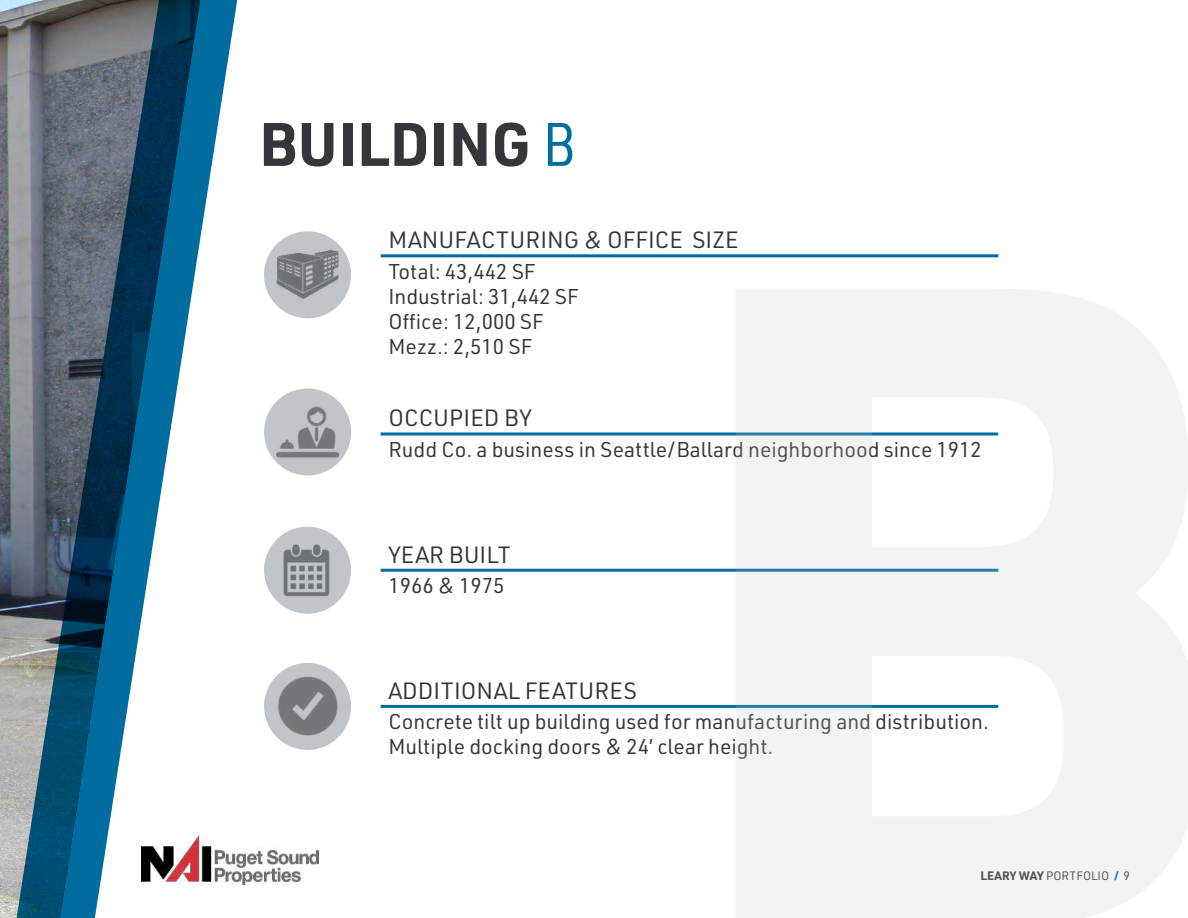
<style>
.page{position:relative;width:1188px;height:918px;background:#fff}
.page>*{position:absolute;margin:0;border:0;box-sizing:border-box;transform-origin:0 0}
.t1{font:700 60px "URWDIN";color:#353639}
.t2{font:23.1px "URWDIN";color:#353639}
.t3{font:21px/25.2px "URWDIN";color:#353639}
.t4{font:12px "URWDIN";color:#353639}
.s1{font-family:"URWDIN Semi Cond";font-weight:400;color:#006ca0}
.s2{font-weight:700}
.s3{font-weight:700;color:#006ca0}
</style>
<div class="page">
<img style="left:0;top:0;width:15px;height:918px">
<svg style="left:15px;top:0;width:223px;height:918px"></svg>
<hr style="left:381px;top:254px;width:617px;height:3px;background:#006ca0">
<hr style="left:381px;top:433px;width:617px;height:3px;background:#006ca0">
<hr style="left:381px;top:569px;width:617px;height:3px;background:#006ca0">
<hr style="left:381px;top:705px;width:617px;height:3px;background:#006ca0">
<div style="left:264px;top:231px;width:87px;height:87px;background:#c1c4c9;border-radius:50%"></div>
<img style="left:277px;top:250px;width:61px;height:51px">
<div style="left:264px;top:388px;width:87px;height:87px;background:#c1c4c9;border-radius:50%"></div>
<img style="left:276px;top:401px;width:63px;height:62px">
<div style="left:264px;top:527px;width:87px;height:87px;background:#c1c4c9;border-radius:50%"></div>
<img style="left:283px;top:544px;width:47px;height:53px">
<div style="left:264px;top:663px;width:87px;height:87px;background:#c1c4c9;border-radius:50%"></div>
<img style="left:275px;top:675px;width:65px;height:63px">
<img style="left:142px;top:836px;width:176px;height:48px">
<p class="t1" style="left:259px;top:103px;width:318px">BUILDING <span class="s1">B</span></p>
<p class="t2" style="left:388px;top:225px;width:352px">MANUFACTURING &amp; OFFICE SIZE</p>
<p class="t3" style="left:388px;top:258px;width:148px">Total: 43,442 SF</p>
<p class="t3" style="left:388px;top:283px;width:192px">Industrial: 31,442 SF</p>
<p class="t3" style="left:388px;top:308px;width:157px">Office: 12,000 SF</p>
<p class="t3" style="left:388px;top:333px;width:145px">Mezz.: 2,510 SF</p>
<p class="t2" style="left:388px;top:403px;width:145px">OCCUPIED BY</p>
<p class="t3" style="left:388px;top:436px;width:595px">Rudd Co. a business in Seattle/Ballard neighborhood since 1912</p>
<p class="t2" style="left:388px;top:539px;width:124px">YEAR BUILT</p>
<p class="t3" style="left:388px;top:572px;width:118px">1966 &amp; 1975</p>
<p class="t2" style="left:388px;top:675px;width:250px">ADDITIONAL FEATURES</p>
<p class="t3" style="left:388px;top:708px;width:602px">Concrete tilt up building used for manufacturing and distribution.<br>Multiple docking doors &amp; 24’ clear height.</p>
<p class="t4" style="left:981px;top:868px;width:151px"><span class="s2">LEARY WAY</span> PORTFOLIO <span class="s3">/</span> 9</p>
</div>
